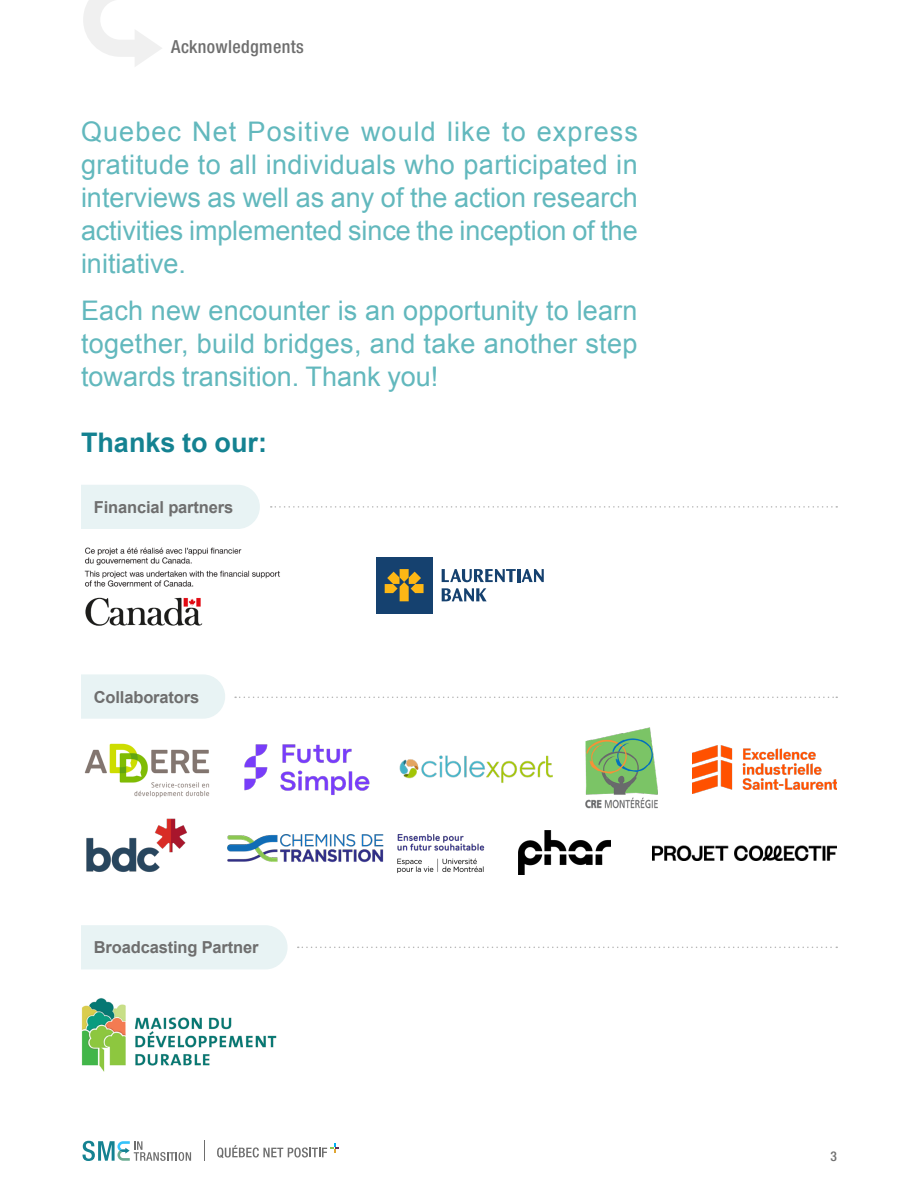
<style>
.page{position:relative;width:918px;height:1188px;background:#fff}
.page>*{position:absolute;margin:0;border:0;box-sizing:border-box;transform-origin:0 0}
.t1{font:27px/33px "Arial";color:#62b8bd;text-align:justify}
.t2{font:700 27px "Arial";color:#148291}
.t3{font:500 condensed 18px "Helvetica Neue LT Std";letter-spacing:.02em;color:#6e6e6e}
.t4{font:700 16.5px "Arial";letter-spacing:-.01em;color:#6e6e6e}
.t5{font:500 condensed 13.5px "Helvetica Neue LT Std";color:#6e6e6e}
</style>
<div class="page">
<svg style="left:83px;top:0;width:79px;height:67px"></svg>
<svg style="left:217px;top:1143px;width:122px;height:15px"></svg>
<svg style="left:204px;top:1141px;width:1px;height:20px"></svg>
<svg style="left:83px;top:1141px;width:108px;height:20px"></svg>
<img style="left:84px;top:743px;width:126px;height:55px">
<img style="left:693px;top:746px;width:144px;height:48px">
<img style="left:399px;top:755px;width:154px;height:28px">
<img style="left:244px;top:744px;width:126px;height:51px">
<img style="left:227px;top:834px;width:258px;height:39px">
<img style="left:519px;top:831px;width:91px;height:43px">
<img style="left:652px;top:845px;width:185px;height:15px">
<img style="left:86px;top:818px;width:101px;height:54px">
<svg style="left:235px;top:697px;width:602px;height:1px"></svg>
<div style="left:81px;top:674px;width:144px;height:45px;background:#e8f3f4"></div>
<div style="left:376px;top:557px;width:57px;height:57px;background:#15416f"></div>
<svg style="left:385px;top:569px;width:39px;height:32px"></svg>
<svg style="left:442px;top:569px;width:102px;height:13px"></svg>
<svg style="left:442px;top:588px;width:45px;height:13px"></svg>
<svg style="left:271px;top:506px;width:566px;height:2px"></svg>
<div style="left:81px;top:485px;width:179px;height:44px;background:#e8f3f4"></div>
<img style="left:81px;top:998px;width:196px;height:74px">
<svg style="left:298px;top:947px;width:539px;height:1px"></svg>
<div style="left:81px;top:925px;width:207px;height:44px;background:#e8f3f4"></div>
<img style="left:585px;top:727px;width:73px;height:82px">
<img style="left:84px;top:547px;width:196px;height:79px">
<p class="t3" style="left:171px;top:36px;width:134px">Acknowledgments</p>
<p class="t1" style="left:81px;top:115px;width:559px">Quebec Net Positive would like to express gratitude to all individuals who participated in interviews as well as any of the action research activities implemented since the inception of the initiative.</p>
<p class="t1" style="left:81px;top:294px;width:558px">Each new encounter is an opportunity to learn together, build bridges, and take another step towards transition. Thank you!</p>
<p class="t2" style="left:81px;top:424px;width:188px">Thanks to our:</p>
<p class="t4" style="left:94px;top:496px;width:141px">Financial partners</p>
<p class="t4" style="left:94px;top:687px;width:107px">Collaborators</p>
<p class="t4" style="left:94px;top:937px;width:166px">Broadcasting Partner</p>
<p class="t5" style="left:831px;top:1148px;width:8px">3</p>
</div>
